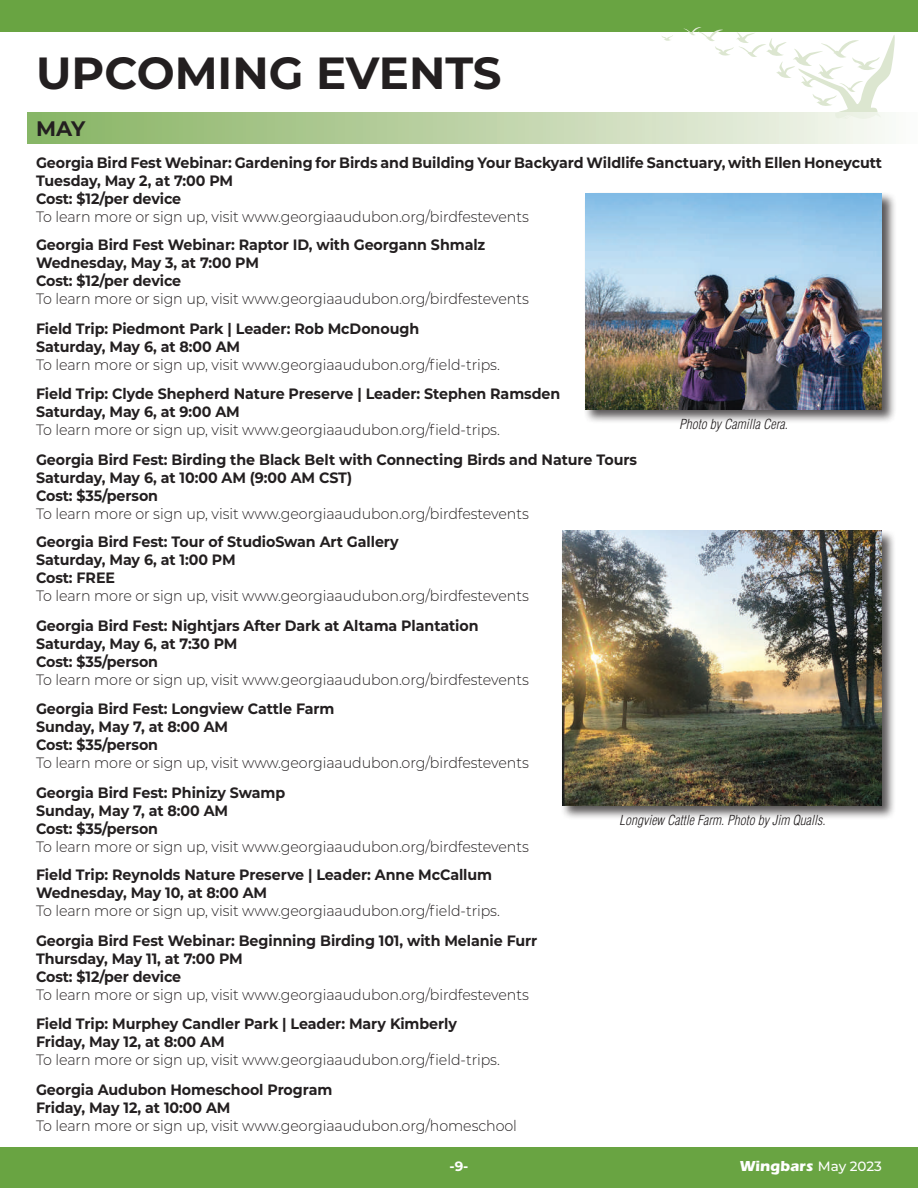
<style>
.page{position:relative;width:918px;height:1188px;background:#fff}
.page>*{position:absolute;margin:0;border:0;box-sizing:border-box;transform-origin:0 0}
.t1{font:700 45px "Montserrat";color:#231f20}
.t2{font:700 21px "Montserrat";color:#231f20}
.t3{font:700 15px/18px "Montserrat";letter-spacing:-.005em;color:#231f20;scale:.95 1}
.t4{font:300 15px "Montserrat";letter-spacing:-.005em;color:#231f20;scale:.95 1}
.t5{font:700 15px "Itc Eras";color:#fff}
.t6{font:italic 300 condensed 13.5px "Helvetica";color:#231f20}
.t7{font:700 13.5px "Montserrat";color:#fff}
.s1{font-family:"Montserrat";font-weight:500;font-size:13.5px}
</style>
<div class="page">
<div style="left:0;top:1148px;width:918px;height:40px;background:#69a442"></div>
<div style="left:0;top:0;width:918px;height:32px;background:#69a442"></div>
<svg style="left:662px;top:35px;width:11px;height:6px"></svg>
<svg style="left:683px;top:27px;width:212px;height:85px"></svg>
<div style="left:27px;top:112px;width:891px;height:32px;background:linear-gradient(to right,#86b160,#f9f8f5)"></div>
<div style="left:583px;top:192px;width:313px;height:232px;background:#231f20;opacity:.75"></div>
<img style="left:585px;top:194px;width:297px;height:216px">
<div style="left:561px;top:529px;width:335px;height:291px;background:#231f20;opacity:.75"></div>
<img style="left:562px;top:531px;width:320px;height:275px">
<h1 class="t1" style="left:36px;top:40px;width:467px">UPCOMING EVENTS</h1>
<h2 class="t2" style="left:36px;top:113px;width:51px">MAY</h2>
<p class="t3" style="left:36px;top:152px;width:892px">Georgia Bird Fest Webinar: Gardening for Birds and Building Your Backyard Wildlife Sanctuary, with Ellen Honeycutt<br>Tuesday, May 2, at 7:00 PM<br>Cost: $12/per device</p>
<p class="t4" style="left:36px;top:206px;width:520px">To learn more or sign up, visit www.georgiaaudubon.org/birdfestevents</p>
<p class="t3" style="left:36px;top:235px;width:474px">Georgia Bird Fest Webinar: Raptor ID, with Georgann Shmalz<br>Wednesday, May 3, at 7:00 PM<br>Cost: $12/per device</p>
<p class="t4" style="left:36px;top:289px;width:520px">To learn more or sign up, visit www.georgiaaudubon.org/birdfestevents</p>
<p class="t3" style="left:36px;top:319px;width:405px">Field Trip: Piedmont Park | Leader: Rob McDonough<br>Saturday, May 6, at 8:00 AM</p>
<p class="t4" style="left:36px;top:355px;width:490px">To learn more or sign up, visit www.georgiaaudubon.org/field-trips.</p>
<p class="t3" style="left:36px;top:383px;width:553px">Field Trip: Clyde Shepherd Nature Preserve | Leader: Stephen Ramsden<br>Saturday, May 6, at 9:00 AM</p>
<p class="t4" style="left:36px;top:419px;width:490px">To learn more or sign up, visit www.georgiaaudubon.org/field-trips.</p>
<p class="t3" style="left:36px;top:449px;width:634px">Georgia Bird Fest: Birding the Black Belt with Connecting Birds and Nature Tours<br>Saturday, May 6, at 10:00 AM (9:00 AM CST)<br>Cost: $35/person</p>
<p class="t4" style="left:36px;top:503px;width:520px">To learn more or sign up, visit www.georgiaaudubon.org/birdfestevents</p>
<p class="t3" style="left:36px;top:532px;width:383px">Georgia Bird Fest: Tour of StudioSwan Art Gallery<br>Saturday, May 6, at 1:00 PM<br>Cost: FREE</p>
<p class="t4" style="left:36px;top:586px;width:520px">To learn more or sign up, visit www.georgiaaudubon.org/birdfestevents</p>
<p class="t3" style="left:36px;top:616px;width:467px">Georgia Bird Fest: Nightjars After Dark at Altama Plantation<br>Saturday, May 6, at 7:30 PM<br>Cost: $35/person</p>
<p class="t4" style="left:36px;top:670px;width:520px">To learn more or sign up, visit www.georgiaaudubon.org/birdfestevents</p>
<p class="t3" style="left:36px;top:698px;width:316px">Georgia Bird Fest: Longview Cattle Farm<br>Sunday, May 7, at 8:00 AM<br>Cost: $35/person</p>
<p class="t4" style="left:36px;top:752px;width:520px">To learn more or sign up, visit www.georgiaaudubon.org/birdfestevents</p>
<p class="t3" style="left:36px;top:782px;width:264px">Georgia Bird Fest: Phinizy Swamp<br>Sunday, May 7, at 8:00 AM<br>Cost: $35/person</p>
<p class="t4" style="left:36px;top:836px;width:520px">To learn more or sign up, visit www.georgiaaudubon.org/birdfestevents</p>
<p class="t3" style="left:36px;top:865px;width:482px">Field Trip: Reynolds Nature Preserve | Leader: Anne McCallum<br>Wednesday, May 10, at 8:00 AM</p>
<p class="t4" style="left:36px;top:901px;width:490px">To learn more or sign up, visit www.georgiaaudubon.org/field-trips.</p>
<p class="t3" style="left:36px;top:931px;width:529px">Georgia Bird Fest Webinar: Beginning Birding 101, with Melanie Furr<br>Thursday, May 11, at 7:00 PM<br>Cost: $12/per device</p>
<p class="t4" style="left:36px;top:985px;width:520px">To learn more or sign up, visit www.georgiaaudubon.org/birdfestevents</p>
<p class="t3" style="left:36px;top:1013px;width:445px">Field Trip: Murphey Candler Park | Leader: Mary Kimberly<br>Friday, May 12, at 8:00 AM</p>
<p class="t4" style="left:36px;top:1049px;width:490px">To learn more or sign up, visit www.georgiaaudubon.org/field-trips.</p>
<p class="t3" style="left:36px;top:1079px;width:314px">Georgia Audubon Homeschool Program<br>Friday, May 12, at 10:00 AM</p>
<p class="t4" style="left:36px;top:1115px;width:508px">To learn more or sign up, visit www.georgiaaudubon.org/homeschool</p>
<p class="t6" style="left:679px;top:416px;width:110px">Photo by Camilla Cera.</p>
<p class="t6" style="left:619px;top:812px;width:208px">Longview Cattle Farm. Photo by Jim Qualls.</p>
<p class="t7" style="left:449px;top:1157px;width:21px">-9-</p>
<p class="t5" style="left:740px;top:1157px;width:143px">Wingbars <span class="s1">May 2023</span></p>
</div>
